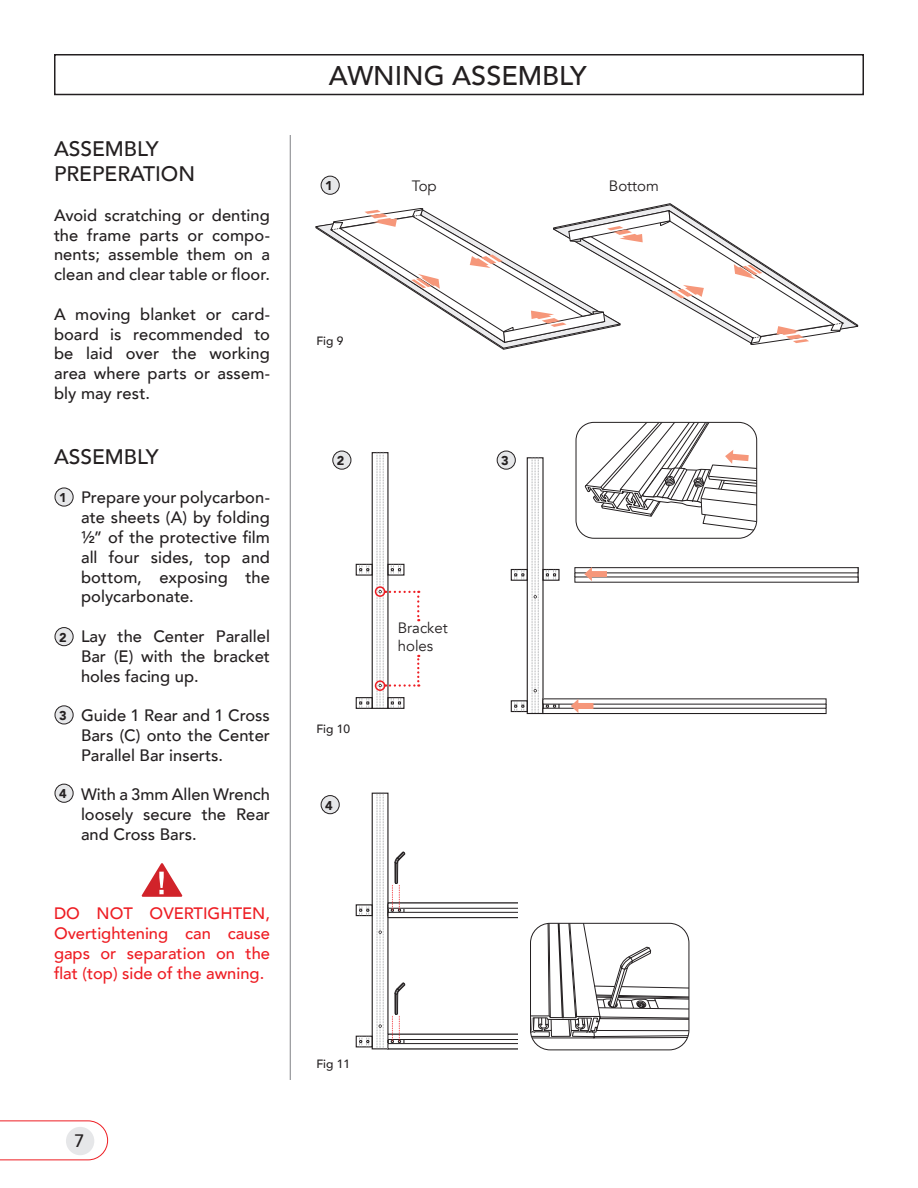
<style>
.page{position:relative;width:918px;height:1188px;background:#fff}
.page>*{position:absolute;margin:0;border:0;box-sizing:border-box;transform-origin:0 0}
.t1{font:500 27px "Avenir";color:#231f20}
.t2{font:500 21px/25.2px "Avenir";color:#231f20}
.t3{font:500 18px "Avenir";color:#231f20}
.t4{font:500 16.5px/19.8px "Avenir";color:#231f20;text-align:justify}
.t5{font:500 16.5px/19.8px "Avenir";color:#ee1d23;text-align:justify}
.t6{font:15px/18px "Avenir";color:#231f20}
.t7{font:900 12.75px "Avenir";color:#231f20}
.t8{font:500 12px "Avenir";color:#231f20}
</style>
<div class="page">
<div style="left:54px;top:54px;width:810px;height:41px;border:2px solid #231f20"></div>
<hr style="left:290px;top:135px;width:1px;height:945px;background:#808285">
<svg style="left:0;top:1120px;width:108px;height:41px"></svg>
<div style="left:66px;top:1127px;width:28px;height:28px;background:#e6e7e9;border-radius:50%"></div>
<svg style="left:315px;top:203px;width:544px;height:147px"></svg>
<svg style="left:374px;top:455px;width:3px;height:251px"></svg>
<div style="left:372px;top:452px;width:17px;height:257px;border:1px solid #231f20"></div>
<div style="left:356px;top:697px;width:17px;height:12px;border:1px solid #231f20"></div>
<div style="left:387px;top:697px;width:17px;height:12px;border:1px solid #231f20"></div>
<div style="left:356px;top:564px;width:17px;height:12px;border:1px solid #231f20"></div>
<svg style="left:359px;top:698px;width:10px;height:10px"></svg>
<svg style="left:359px;top:565px;width:10px;height:10px"></svg>
<div style="left:527px;top:457px;width:17px;height:257px;border:1px solid #231f20"></div>
<div style="left:511px;top:700px;width:17px;height:12px;border:1px solid #231f20"></div>
<div style="left:542px;top:700px;width:18px;height:12px;border:1px solid #231f20"></div>
<div style="left:511px;top:569px;width:17px;height:12px;border:1px solid #231f20"></div>
<div style="left:542px;top:569px;width:18px;height:12px;border:1px solid #231f20"></div>
<svg style="left:532px;top:457px;width:7px;height:256px"></svg>
<svg style="left:514px;top:701px;width:11px;height:10px"></svg>
<svg style="left:546px;top:705px;width:10px;height:3px"></svg>
<svg style="left:514px;top:570px;width:11px;height:10px"></svg>
<svg style="left:546px;top:570px;width:10px;height:10px"></svg>
<div style="left:543px;top:699px;width:283px;height:5px;background:#fff"></div>
<div style="left:543px;top:708px;width:283px;height:5px;background:#fff"></div>
<div style="left:543px;top:708px;width:283px;height:6px;border:1px solid #231f20"></div>
<div style="left:575px;top:567px;width:283px;height:6px;border:1px solid #231f20"></div>
<svg style="left:376px;top:795px;width:1px;height:252px"></svg>
<div style="left:372px;top:793px;width:17px;height:256px;border:1px solid #231f20"></div>
<div style="left:356px;top:1036px;width:17px;height:11px;border:1px solid #231f20"></div>
<div style="left:356px;top:904px;width:17px;height:12px;border:1px solid #231f20"></div>
<svg style="left:359px;top:1037px;width:10px;height:9px"></svg>
<svg style="left:359px;top:905px;width:10px;height:10px"></svg>
<svg style="left:377px;top:793px;width:141px;height:256px"></svg>
<svg style="left:141px;top:863px;width:42px;height:34px"></svg>
<svg style="left:531px;top:923px;width:158px;height:118px"></svg>
<div style="left:530px;top:923px;width:159px;height:127px;border:1px solid #231f20;border-radius:20px"></div>
<div style="left:576px;top:422px;width:181px;height:117px;border:1px solid #231f20;border-radius:18px"></div>
<div style="left:55px;top:488px;width:18px;height:18px;background:#e6e7e9;border-radius:50%"></div>
<div style="left:55px;top:488px;width:19px;height:18px;border:1px solid #231f20;border-radius:50%"></div>
<div style="left:55px;top:628px;width:18px;height:18px;background:#e6e7e9;border-radius:50%"></div>
<div style="left:55px;top:627px;width:19px;height:19px;border:1px solid #231f20;border-radius:50%"></div>
<div style="left:55px;top:706px;width:18px;height:18px;background:#e6e7e9;border-radius:50%"></div>
<div style="left:55px;top:705px;width:19px;height:19px;border:1px solid #231f20;border-radius:50%"></div>
<div style="left:55px;top:784px;width:18px;height:18px;background:#e6e7e9;border-radius:50%"></div>
<div style="left:55px;top:784px;width:19px;height:19px;border:1px solid #231f20;border-radius:50%"></div>
<div style="left:321px;top:176px;width:18px;height:18px;background:#e6e7e9;border-radius:50%"></div>
<div style="left:321px;top:176px;width:19px;height:19px;border:1px solid #231f20;border-radius:50%"></div>
<div style="left:333px;top:451px;width:18px;height:18px;background:#e6e7e9;border-radius:50%"></div>
<div style="left:332px;top:451px;width:19px;height:19px;border:1px solid #231f20;border-radius:50%"></div>
<div style="left:321px;top:796px;width:18px;height:18px;background:#e6e7e9;border-radius:50%"></div>
<div style="left:321px;top:795px;width:19px;height:19px;border:1px solid #231f20;border-radius:50%"></div>
<div style="left:497px;top:451px;width:18px;height:18px;background:#e6e7e9;border-radius:50%"></div>
<div style="left:497px;top:451px;width:19px;height:19px;border:1px solid #231f20;border-radius:50%"></div>
<svg style="left:377px;top:452px;width:42px;height:256px"></svg>
<div style="left:577px;top:703px;width:16px;height:6px;background:#f6977a"></div>
<svg style="left:571px;top:699px;width:7px;height:14px"></svg>
<div style="left:590px;top:571px;width:17px;height:6px;background:#f6977a"></div>
<svg style="left:584px;top:567px;width:8px;height:14px"></svg>
<svg style="left:584px;top:422px;width:173px;height:113px"></svg>
<div style="left:375px;top:680px;width:10px;height:11px;border:2px solid #ee1d23;border-radius:50%"></div>
<div style="left:375px;top:586px;width:10px;height:11px;border:2px solid #ee1d23;border-radius:50%"></div>
<p class="t2" style="left:54px;top:135px;width:143px">ASSEMBLY<br>PREPERATION</p>
<p class="t4" style="left:54px;top:204px;width:218px">Avoid scratching or denting the frame parts or compo&shy;nents; assemble them on a clean and clear table or floor.</p>
<p class="t4" style="left:54px;top:303px;width:218px">A moving blanket or card&shy;board is recommended to be laid over the working area where parts or assem&shy;bly may rest.</p>
<p class="t2" style="left:54px;top:443px;width:106px">ASSEMBLY</p>
<p class="t4" style="left:81px;top:487px;width:191px">Prepare your polycarbon&shy;ate sheets (A) by folding ½” of the protective film all four sides, top and bottom, exposing the polycarbonate.</p>
<p class="t4" style="left:81px;top:625px;width:191px">Lay the Center Parallel Bar (E) with the bracket holes facing up.</p>
<p class="t4" style="left:81px;top:705px;width:191px">Guide 1 Rear and 1 Cross Bars (C) onto the Center Parallel Bar inserts.</p>
<p class="t4" style="left:81px;top:784px;width:191px">With a 3mm Allen Wrench loosely secure the Rear and Cross Bars.</p>
<p class="t7" style="left:59px;top:487px;width:9px">1</p>
<p class="t7" style="left:59px;top:626px;width:9px">2</p>
<p class="t7" style="left:59px;top:704px;width:9px">3</p>
<p class="t7" style="left:59px;top:783px;width:9px">4</p>
<p class="t5" style="left:54px;top:903px;width:218px">DO NOT OVERTIGHTEN, Overtightening can cause gaps or separation on the flat (top) side of the awning.</p>
<p class="t3" style="left:74px;top:1125px;width:12px">7</p>
<h1 class="t1" style="left:329px;top:52px;width:259px">AWNING ASSEMBLY</h1>
<p class="t7" style="left:325px;top:175px;width:9px">1</p>
<p class="t6" style="left:412px;top:177px;width:27px">Top</p>
<p class="t6" style="left:609px;top:177px;width:51px">Bottom</p>
<p class="t8" style="left:316px;top:330px;width:29px">Fig 9</p>
<p class="t7" style="left:337px;top:450px;width:9px">2</p>
<p class="t7" style="left:501px;top:450px;width:9px">3</p>
<p class="t8" style="left:316px;top:718px;width:35px">Fig 10</p>
<p class="t7" style="left:325px;top:794px;width:9px">4</p>
<p class="t6" style="left:398px;top:619px;width:51px">Bracket holes</p>
<p class="t8" style="left:316px;top:1053px;width:35px">Fig 11</p>
</div>
